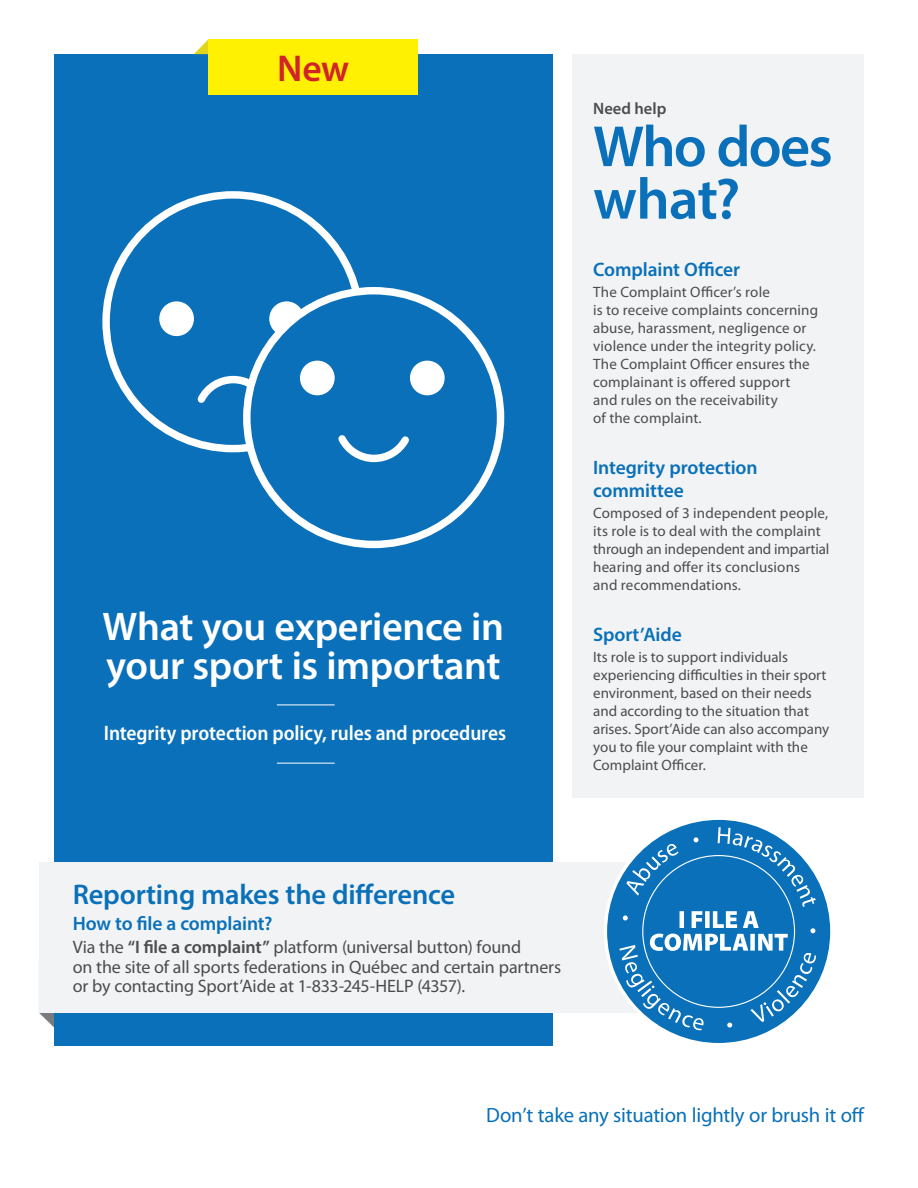
<style>
.page{position:relative;width:918px;height:1188px;background:#fff}
.page>*{position:absolute;margin:0;border:0;box-sizing:border-box;transform-origin:0 0}
.t1{font:600 58.5px/52.5px "Myriad Pro";letter-spacing:-.03em;color:#0970b9}
.t2{font:600 40.2px/38.5px "Myriad Pro";letter-spacing:-.01em;color:#fff}
.t3{font:600 37.5px "Myriad Pro";color:#d1232a}
.t4{font:600 28.5px "Myriad Pro";letter-spacing:-.01em;color:#0970b9}
.t5{font:600 semi-condensed 21px "Myriad Pro";letter-spacing:-.005em;color:#fff}
.t6{font:20.7px "Myriad Pro";letter-spacing:-.01em;color:#0970b9}
.t7{font:600 19.5px/23.4px "Myriad Pro";letter-spacing:-.005em;color:#0970b9}
.t8{font:18px/19.5px "Myriad Pro";letter-spacing:-.005em;color:#4b4c4d}
.t9{font:600 16.5px "Myriad Pro";letter-spacing:.005em;color:#4b4c4d}
.t10{font:15px/18px "Myriad Pro";letter-spacing:.005em;color:#4b4c4d}
.s1{font-weight:600}
</style>
<div class="page">
<svg style="left:39px;top:1013px;width:15px;height:14px"></svg>
<div style="left:54px;top:54px;width:499px;height:992px;background:#0970b9"></div>
<svg style="left:194px;top:39px;width:15px;height:15px"></svg>
<div style="left:573px;top:54px;width:291px;height:743px;background:#f2f3f4"></div>
<div style="left:159px;top:301px;width:35px;height:35px;background:#fff;border-radius:50%"></div>
<div style="left:269px;top:301px;width:35px;height:35px;background:#fff;border-radius:50%"></div>
<svg style="left:197px;top:372px;width:58px;height:34px"></svg>
<div style="left:247px;top:291px;width:254px;height:253px;background:#0970b9;border-radius:50%"></div>
<div style="left:243px;top:287px;width:261px;height:261px;border:7px solid #fff;border-radius:50%"></div>
<div style="left:300px;top:361px;width:35px;height:34px;background:#fff;border-radius:50%"></div>
<div style="left:410px;top:361px;width:35px;height:34px;background:#fff;border-radius:50%"></div>
<svg style="left:338px;top:435px;width:71px;height:28px"></svg>
<div style="left:209px;top:39px;width:209px;height:55px;background:#fff101"></div>
<hr style="left:277px;top:705px;width:58px;height:1px;background:#fff">
<hr style="left:277px;top:763px;width:58px;height:1px;background:#fff">
<div style="left:39px;top:862px;width:750px;height:151px;background:#f2f3f4"></div>
<svg style="left:605px;top:818px;width:227px;height:227px;fill:#0970b9"></svg>
<svg style="left:619px;top:827px;width:197px;height:203px"></svg>
<h3 class="t3" style="left:277px;top:44px;width:73px">New</h3>
<h2 class="t2" style="left:103px;top:607px;width:403px">What you experience in your sport is important</h2>
<h3 class="t5" style="left:104px;top:722px;width:404px">Integrity protection policy, rules and procedures</h3>
<p class="t9" style="left:593px;top:98px;width:75px">Need help</p>
<h1 class="t1" style="left:593px;top:119px;width:241px">Who does what?</h1>
<h3 class="t7" style="left:593px;top:257px;width:149px">Complaint Officer</h3>
<p class="t10" style="left:593px;top:283px;width:226px">The Complaint Officer’s role<br>is to receive complaints concerning abuse, harassment, negligence or violence under the integrity policy.<br>The Complaint Officer ensures the complainant is offered support and rules on the receivability<br>of the complaint.</p>
<h3 class="t7" style="left:593px;top:455px;width:166px">Integrity protection committee</h3>
<p class="t10" style="left:593px;top:504px;width:238px">Composed of 3 independent people, its role is to deal with the complaint through an independent and impartial hearing and offer its conclusions<br>and recommendations.</p>
<h3 class="t7" style="left:593px;top:622px;width:90px">Sport’Aide</h3>
<p class="t10" style="left:593px;top:648px;width:238px">Its role is to support individuals experiencing difficulties in their sport environment, based on their needs and according to the situation that arises. Sport’Aide can also accompany you to file your complaint with the Complaint Officer.</p>
<h3 class="t4" style="left:73px;top:876px;width:384px">Reporting makes the difference</h3>
<h3 class="t7" style="left:73px;top:912px;width:201px">How to file a complaint?</h3>
<p class="t8" style="left:73px;top:937px;width:490px">Via the <span class="s1">“I file a complaint”</span> platform (universal button) found<br>on the site of all sports federations in Québec and certain partners or by contacting Sport’Aide at 1-833-245-HELP (4357).</p>
<h3 class="t6" style="left:486px;top:1102px;width:380px">Don’t take any situation lightly or brush it off</h3>
</div>
